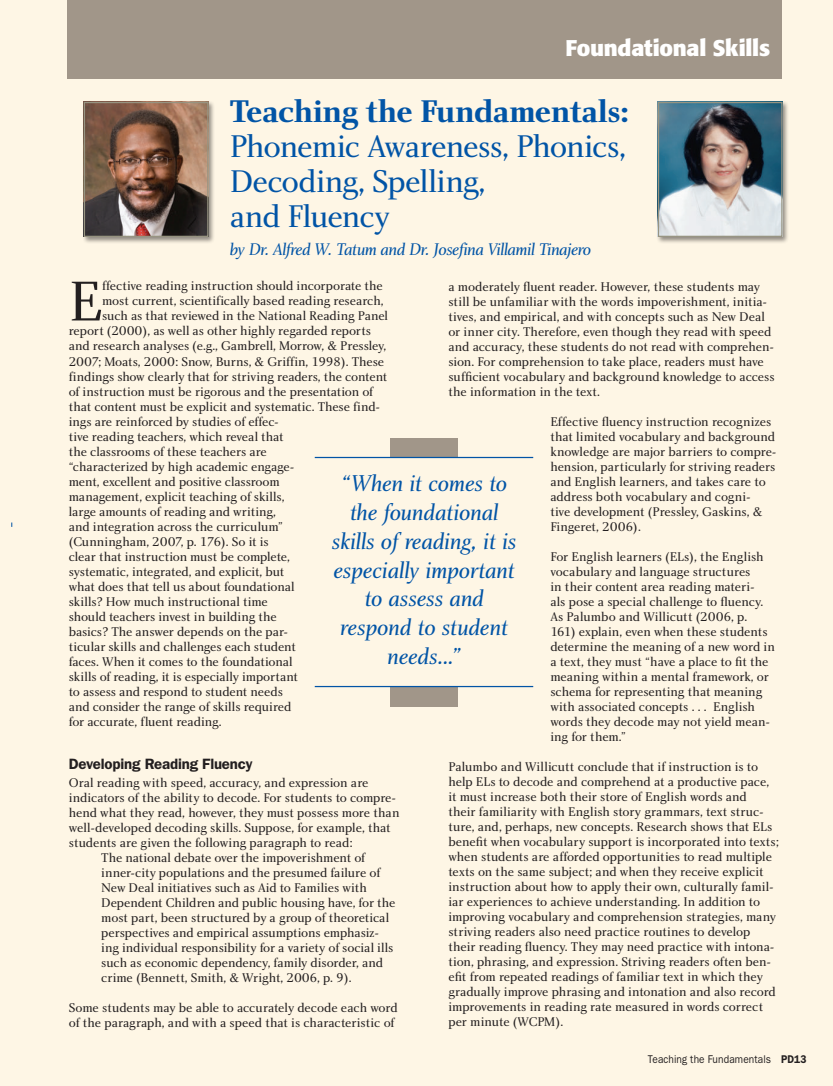
<style>
.page{position:relative;width:833px;height:1086px;background:#fef6e5}
.page>*{position:absolute;margin:0;border:0;box-sizing:border-box;transform-origin:0 0}
.t1{font:58.12px "Charlotte Book Plain";color:#231f20}
.t2{font:32.5px/35px "Charlotte Book Plain";letter-spacing:-.035em;color:#0154a6}
.t3{font:23.75px/28.8px "Charlotte Book Italic Plain";letter-spacing:-.01em;color:#0154a6;text-align:center}
.t4{font:700 22.5px "Formata";letter-spacing:-.01em;color:#fff}
.t5{font:17.5px "Charlotte Book Italic Plain";letter-spacing:-.03em;color:#0154a6}
.t6{font:600 15px "Franklin Gothic LT";letter-spacing:-.015em;color:#231f20}
.t7{font:13.12px/15px "Charlotte Book Plain";letter-spacing:-.01em;color:#231f20}
.t8{font:11.25px "Franklin Gothic LT";letter-spacing:.01em;color:#231f20;scale:.9 1}
.s1{font-family:"Charlotte Bold Plain"}
.s2{font-weight:600}
</style>
<div class="page">
<div style="left:68px;top:0;width:713px;height:79px;background:#a19689"></div>
<div style="left:82px;top:100px;width:137px;height:148px;background:#231f20;opacity:.5"></div>
<img style="left:86px;top:104px;width:120px;height:131px">
<div style="left:84px;top:102px;width:124px;height:135px;border:1px solid #979481"></div>
<div style="left:656px;top:100px;width:137px;height:148px;background:#231f20;opacity:.5"></div>
<img style="left:660px;top:104px;width:120px;height:131px">
<div style="left:658px;top:102px;width:124px;height:135px;border:1px solid #979481"></div>
<div style="left:390px;top:438px;width:68px;height:19px;background:#a19689"></div>
<hr style="left:315px;top:457px;width:218px;height:1px;background:#0154a6">
<div style="left:390px;top:687px;width:68px;height:19px;background:#a19689"></div>
<hr style="left:315px;top:686px;width:218px;height:1px;background:#0154a6">
<p class="t4" style="left:565px;top:34px;width:206px">Foundational Skills</p>
<p class="t2" style="left:230px;top:94px;width:401px"><span class="s1">Teaching the Fundamentals:<br></span>Phonemic Awareness, Phonics,<br>Decoding, Spelling,<br>and Fluency</p>
<p class="t5" style="left:230px;top:239px;width:363px">by Dr. Alfred W. Tatum and Dr. Josefina Villamil Tinajero</p>
<p class="t1" style="left:69px;top:266px;width:35px">E</p>
<p class="t7" style="left:102px;top:278px;width:282px">ffective reading instruction should incorporate the</p>
<p class="t7" style="left:448px;top:278px;width:328px">a moderately fluent reader. However, these students may still be unfamiliar with the words impoverishment, initia&shy;tives, and empirical, and with concepts such as New Deal or inner city. Therefore, even though they read with speed and accuracy, these students do not read with comprehen&shy;sion. For comprehension to take place, readers must have sufficient vocabulary and background knowledge to access the information in the text.</p>
<p class="t7" style="left:550px;top:413px;width:228px">Effective fluency instruction recognizes that limited vocabulary and background knowledge are major barriers to compre&shy;hension, particularly for striving readers and English learners, and takes care to address both vocabulary and cogni-<br>tive development (Pressley, Gaskins, &amp; Fingeret, 2006).</p>
<p class="t7" style="left:550px;top:548px;width:226px">For English learners (ELs), the English vocabulary and language structures<br>in their content area reading materi-<br>als pose a special challenge to fluency.<br>As Palumbo and Willicutt (2006, p.<br>161) explain, even when these students determine the meaning of a new word in a text, they must “have a place to fit the meaning within a mental framework, or schema for representing that meaning with associated concepts . . . English words they decode may not yield mean&shy;ing for them.”</p>
<p class="t7" style="left:448px;top:758px;width:332px">Palumbo and Willicutt conclude that if instruction is to help ELs to decode and comprehend at a productive pace, it must increase both their store of English words and<br>their familiarity with English story grammars, text struc&shy;ture, and, perhaps, new concepts. Research shows that ELs benefit when vocabulary support is incorporated into texts; when students are afforded opportunities to read multiple texts on the same subject; and when they receive explicit instruction about how to apply their own, culturally famil&shy;iar experiences to achieve understanding. In addition to improving vocabulary and comprehension strategies, many striving readers also need practice routines to develop their reading fluency. They may need practice with intona&shy;tion, phrasing, and expression. Striving readers often ben&shy;efit from repeated readings of familiar text in which they gradually improve phrasing and intonation and also record improvements in reading rate measured in words correct per minute (WCPM).</p>
<p class="t7" style="left:102px;top:293px;width:283px">most current, scientifically based reading research,</p>
<p class="t7" style="left:102px;top:308px;width:287px">such as that reviewed in the National Reading Panel</p>
<p class="t7" style="left:69px;top:323px;width:304px">report (2000), as well as other highly regarded reports</p>
<p class="t7" style="left:69px;top:338px;width:319px">and research analyses (e.g., Gambrell, Morrow, &amp; Pressley,</p>
<p class="t7" style="left:69px;top:353px;width:317px">2007; Moats, 2000: Snow, Burns, &amp; Griffin, 1998). These</p>
<p class="t7" style="left:69px;top:368px;width:320px">findings show clearly that for striving readers, the content</p>
<p class="t7" style="left:69px;top:383px;width:306px">of instruction must be rigorous and the presentation of</p>
<p class="t7" style="left:69px;top:398px;width:313px">that content must be explicit and systematic. These find-</p>
<p class="t7" style="left:69px;top:413px;width:212px">ings are reinforced by studies of effec-</p>
<p class="t7" style="left:69px;top:428px;width:216px">tive reading teachers, which reveal that</p>
<p class="t7" style="left:69px;top:443px;width:200px">the classrooms of these teachers are</p>
<p class="t7" style="left:69px;top:458px;width:227px">“characterized by high academic engage-</p>
<p class="t7" style="left:69px;top:473px;width:212px">ment, excellent and positive classroom</p>
<p class="t7" style="left:69px;top:488px;width:217px">management, explicit teaching of skills,</p>
<p class="t7" style="left:69px;top:503px;width:209px">large amounts of reading and writing,</p>
<p class="t7" style="left:69px;top:518px;width:216px">and integration across the curriculum”</p>
<p class="t7" style="left:69px;top:533px;width:201px">(Cunningham, 2007, p. 176). So it is</p>
<p class="t7" style="left:69px;top:548px;width:223px">clear that instruction must be complete,</p>
<p class="t7" style="left:69px;top:563px;width:217px">systematic, integrated, and explicit, but</p>
<p class="t7" style="left:69px;top:578px;width:227px">what does that tell us about foundational</p>
<p class="t7" style="left:69px;top:593px;width:201px">skills? How much instructional time</p>
<p class="t7" style="left:69px;top:608px;width:209px">should teachers invest in building the</p>
<p class="t7" style="left:69px;top:623px;width:221px">basics? The answer depends on the par-</p>
<p class="t7" style="left:69px;top:638px;width:229px">ticular skills and challenges each student</p>
<p class="t7" style="left:69px;top:653px;width:225px">faces. When it comes to the foundational</p>
<p class="t7" style="left:69px;top:668px;width:231px">skills of reading, it is especially important</p>
<p class="t7" style="left:69px;top:683px;width:215px">to assess and respond to student needs</p>
<p class="t7" style="left:69px;top:698px;width:224px">and consider the range of skills required</p>
<p class="t7" style="left:69px;top:713px;width:154px">for accurate, fluent reading.</p>
<p class="t6" style="left:69px;top:755px;width:185px">Developing Reading Fluency</p>
<p class="t7" style="left:69px;top:775px;width:301px">Oral reading with speed, accuracy, and expression are</p>
<p class="t7" style="left:69px;top:790px;width:329px">indicators of the ability to decode. For students to compre-</p>
<p class="t7" style="left:69px;top:805px;width:332px">hend what they read, however, they must possess more than</p>
<p class="t7" style="left:69px;top:820px;width:323px">well-developed decoding skills. Suppose, for example, that</p>
<p class="t7" style="left:69px;top:835px;width:285px">students are given the following paragraph to read:</p>
<p class="t7" style="left:101px;top:850px;width:265px">The national debate over the impoverishment of</p>
<p class="t7" style="left:101px;top:865px;width:280px">inner-city populations and the presumed failure of</p>
<p class="t7" style="left:101px;top:880px;width:267px">New Deal initiatives such as Aid to Families with</p>
<p class="t7" style="left:101px;top:895px;width:296px">Dependent Children and public housing have, for the</p>
<p class="t7" style="left:101px;top:910px;width:289px">most part, been structured by a group of theoretical</p>
<p class="t7" style="left:101px;top:925px;width:279px">perspectives and empirical assumptions emphasiz-</p>
<p class="t7" style="left:101px;top:940px;width:294px">ing individual responsibility for a variety of social ills</p>
<p class="t7" style="left:101px;top:955px;width:283px">such as economic dependency, family disorder, and</p>
<p class="t7" style="left:101px;top:970px;width:252px">crime (Bennett, Smith, &amp; Wright, 2006, p. 9).</p>
<p class="t7" style="left:69px;top:1000px;width:330px">Some students may be able to accurately decode each word of the paragraph, and with a speed that is characteristic of</p>
<p class="t3" style="left:332px;top:469px;width:186px">“When it comes to the foundational skills of reading, it is especially important to assess and respond to student needs...”</p>
<p class="t8" style="left:648px;top:1053px;width:178px">Teaching the Fundamentals <span class="s2">PD13</span></p>
</div>
